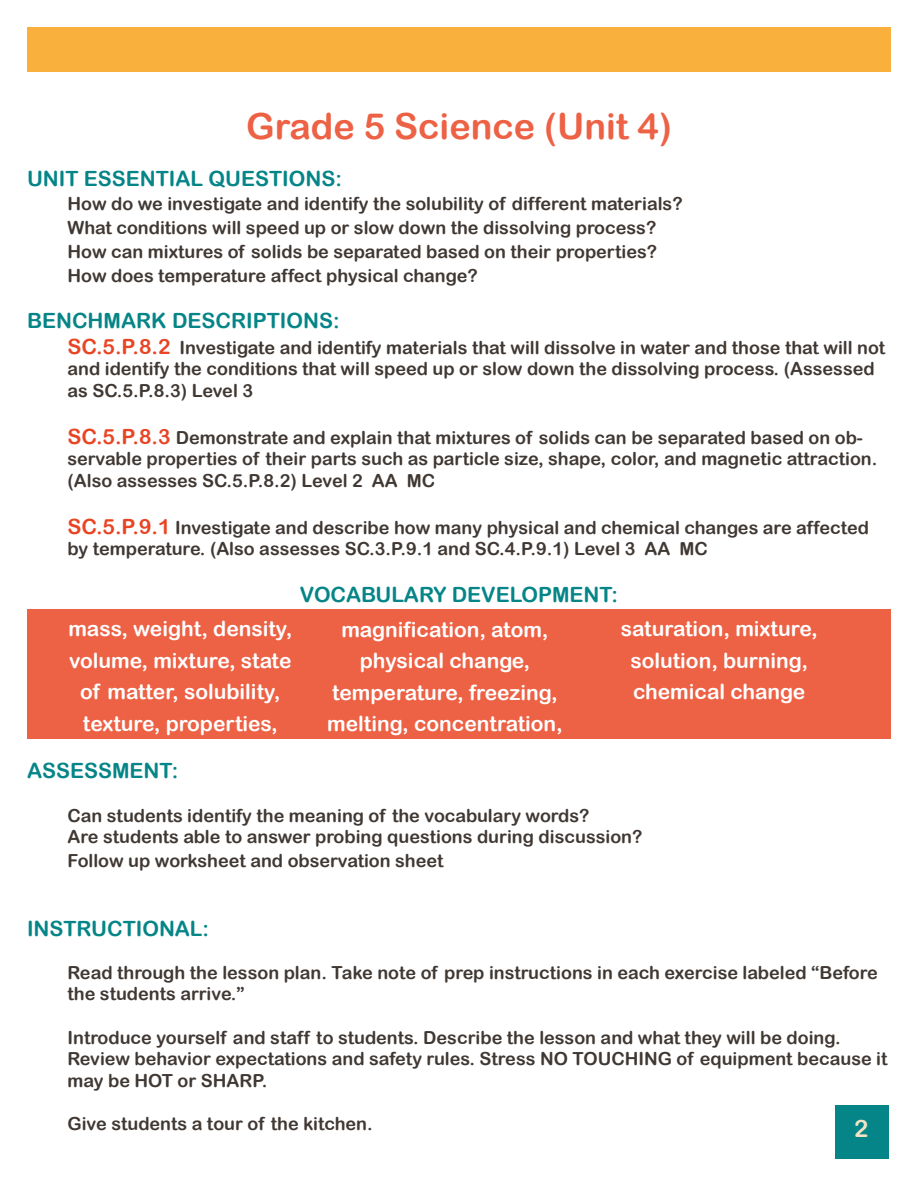
<style>
.page{position:relative;width:918px;height:1188px;background:#fff}
.page>*{position:absolute;margin:0;border:0;box-sizing:border-box;transform-origin:0 0}
.t1{font:36px "Arial Rounded MT Bold";color:#ed6145}
.t2{font:24px "Arial Rounded MT Bold";color:#f2e3c4}
.t3{font:21px/31.5px "Arial Rounded MT Bold";color:#fff;text-align:center}
.t4{font:21px "Arial Rounded MT Bold";color:#058587}
.t5{font:18px/21.6px "Arial Rounded MT Bold";color:#403833}
.s1{font-size:21px;color:#e84524}
</style>
<div class="page">
<div style="left:27px;top:609px;width:864px;height:130px;background:#ed6145"></div>
<div style="left:27px;top:27px;width:864px;height:44px;background:#fab03d"></div>
<div style="left:835px;top:1105px;width:54px;height:54px;background:#058587"></div>
<p class="t1" style="left:246px;top:105px;width:427px">Grade 5 Science (Unit 4)</p>
<p class="t4" style="left:27px;top:166px;width:317px">UNIT ESSENTIAL QUESTIONS:</p>
<p class="t5" style="left:68px;top:192px;width:617px">How do we investigate and identify the solubility of different materials?</p>
<p class="t5" style="left:68px;top:216px;width:590px">What conditions will speed up or slow down the dissolving process?</p>
<p class="t5" style="left:68px;top:240px;width:591px">How can mixtures of solids be separated based on their properties?</p>
<p class="t5" style="left:68px;top:264px;width:412px">How does temperature affect physical change?</p>
<p class="t4" style="left:27px;top:309px;width:314px">BENCHMARK DESCRIPTIONS:</p>
<p class="t5" style="left:68px;top:336px;width:819px"><span class="s1">SC.5.P.8.2</span> Investigate and identify materials that will dissolve in water and those that will not and identify the conditions that will speed up or slow down the dissolving process. (Assessed as SC.5.P.8.3) Level 3</p>
<p class="t5" style="left:68px;top:426px;width:811px"><span class="s1">SC.5.P.8.3</span> Demonstrate and explain that mixtures of solids can be separated based on ob&shy;servable properties of their parts such as particle size, shape, color, and magnetic attraction. (Also assesses SC.5.P.8.2) Level 2 AA MC</p>
<p class="t5" style="left:68px;top:516px;width:803px"><span class="s1">SC.5.P.9.1</span> Investigate and describe how many physical and chemical changes are affected by temperature. (Also assesses SC.3.P.9.1 and SC.4.P.9.1) Level 3 AA MC</p>
<p class="t4" style="left:300px;top:582px;width:320px">VOCABULARY DEVELOPMENT:</p>
<p class="t3" style="left:68px;top:613px;width:226px">mass, weight, density, volume, mixture, state of matter, solubility, texture, properties,</p>
<p class="t3" style="left:327px;top:613px;width:237px">magnification, atom, physical change, temperature, freezing, melting, concentration,</p>
<p class="t3" style="left:621px;top:613px;width:198px">saturation, mixture, solution, burning,</p>
<p class="t3" style="left:633px;top:676px;width:174px">chemical change</p>
<p class="t4" style="left:27px;top:759px;width:153px">ASSESSMENT:</p>
<p class="t5" style="left:68px;top:804px;width:524px">Can students identify the meaning of the vocabulary words?</p>
<p class="t5" style="left:68px;top:826px;width:576px">Are students able to answer probing questions during discussion?</p>
<p class="t5" style="left:68px;top:850px;width:378px">Follow up worksheet and observation sheet</p>
<p class="t4" style="left:27px;top:916px;width:184px">INSTRUCTIONAL:</p>
<p class="t5" style="left:68px;top:961px;width:812px">Read through the lesson plan. Take note of prep instructions in each exercise labeled “Before the students arrive.”</p>
<p class="t5" style="left:68px;top:1026px;width:822px">Introduce yourself and staff to students. Describe the lesson and what they will be doing.<br>Review behavior expectations and safety rules. Stress NO TOUCHING of equipment because it may be HOT or SHARP.</p>
<p class="t5" style="left:68px;top:1113px;width:307px">Give students a tour of the kitchen.</p>
<p class="t2" style="left:854px;top:1115px;width:16px">2</p>
</div>
